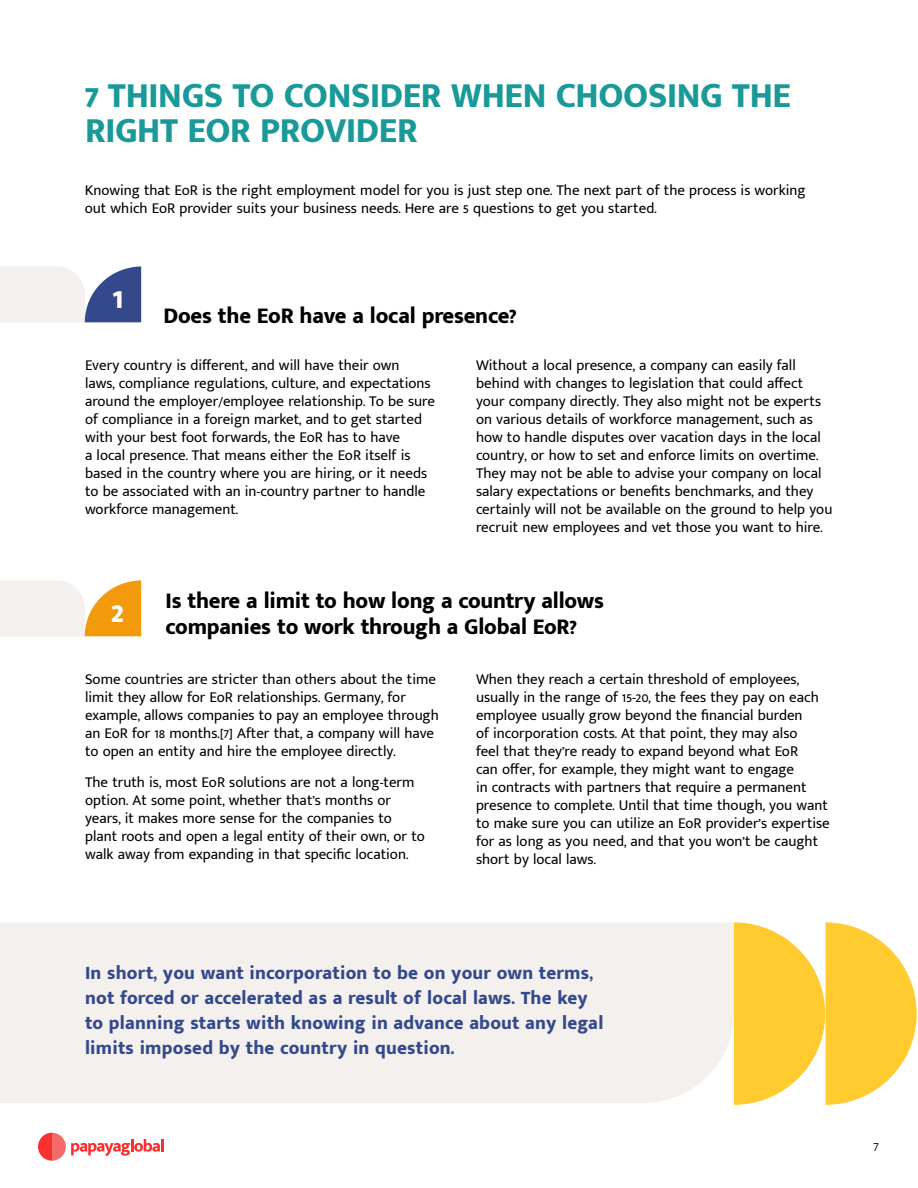
<style>
.page{position:relative;width:918px;height:1188px;background:#fff}
.page>*{position:absolute;margin:0;border:0;box-sizing:border-box;transform-origin:0 0}
.t1{font:800 35.4px/35.4px "Mukta Malar";letter-spacing:-.01em;color:#1a9999}
.t2{font:800 31.5px "Mukta Malar";color:#fff}
.t3{font:800 22.5px "Mukta Malar";letter-spacing:-.01em;color:#000}
.t4{font:800 18.9px/25.2px "Mukta Malar";letter-spacing:.01em;color:#34498c}
.t5{font:15px/18px "Mukta Malar";color:#000}
.t6{font:300 15px "Mukta Malar";color:#000}
</style>
<div class="page">
<svg style="left:38px;top:1133px;width:126px;height:28px"></svg>
<div style="left:0;top:922px;width:734px;height:181px;background:#f4f0ed"></div>
<svg style="left:0;top:266px;width:141px;height:57px;background:#babed1"></svg>
<svg style="left:0;top:580px;width:141px;height:57px;background:#f4d7aa"></svg>
<svg style="left:734px;top:922px;width:183px;height:183px"></svg>
<h1 class="t1" style="left:85px;top:80px;width:708px">7 THINGS TO CONSIDER WHEN CHOOSING THE<br>RIGHT EOR PROVIDER</h1>
<p class="t5" style="left:85px;top:182px;width:722px">Knowing that EoR is the right employment model for you is just step one. The next part of the process is working out which EoR provider suits your business needs. Here are 5 questions to get you started.</p>
<h2 class="t2" style="left:113px;top:279px;width:12px">1</h2>
<h3 class="t3" style="left:163px;top:302px;width:355px">Does the EoR have a local presence?</h3>
<p class="t5" style="left:85px;top:357px;width:351px">Every country is different, and will have their own<br>laws, compliance regulations, culture, and expectations around the employer/employee relationship. To be sure of compliance in a foreign market, and to get started with your best foot forwards, the EoR has to have<br>a local presence. That means either the EoR itself is based in the country where you are hiring, or it needs to be associated with an in-country partner to handle workforce management.</p>
<p class="t5" style="left:476px;top:357px;width:358px">Without a local presence a, company can easily fall behind with changes to legislation that could affect your company directly. They also might not be experts on various details of workforce management, such as how to handle disputes over vacation days in the local country, or how to set and enforce limits on overtime.<br>They may not be able to advise your company on local salary expectations or benefits benchmarks, and they certainly will not be available on the ground to help you recruit new employees and vet those you want to hire.</p>
<h2 class="t2" style="left:111px;top:592px;width:14px">2</h2>
<h3 class="t3" style="left:166px;top:587px;width:440px">Is there a limit to how long a country allows</h3>
<h3 class="t3" style="left:166px;top:613px;width:413px">companies to work through a Global EoR?</h3>
<p class="t5" style="left:85px;top:671px;width:355px">Some countries are stricter than others about the time limit they allow for EoR relationships. Germany, for example, allows companies to pay an employee through an EoR for 18 months 7[. ] After that a, company will have to open an entity and hire the employee directly.</p>
<p class="t5" style="left:85px;top:774px;width:341px">The truth is, most EoR solutions are not a long-term option. At some point, whether that s’ months or years it, makes more sense for the companies to plant roots and open a legal entity of their own, or to walk away from expanding in that specific location.</p>
<p class="t5" style="left:476px;top:671px;width:355px">When they reach a certain threshold of employees, usually in the range of 15-20, the fees they pay on each employee usually grow beyond the financial burden<br>of incorporation costs. At that point, they may also<br>feel that they r e’ ready to expand beyond what EoR<br>can offer, for example, they might want to engage<br>in contracts with partners that require a permanent presence to complete. Until that time though, you want to make sure you can utilize an EoR provider s’ expertise for as long as you need, and that you won t’ be caught short by local laws.</p>
<p class="t4" style="left:85px;top:961px;width:520px">In short, you want incorporation to be on your own terms, not forced or accelerated as a result of local laws. The key to planning starts with knowing in advance about any legal limits imposed by the country in question.</p>
<p class="t6" style="left:874px;top:1137px;width:7px">7</p>
</div>
